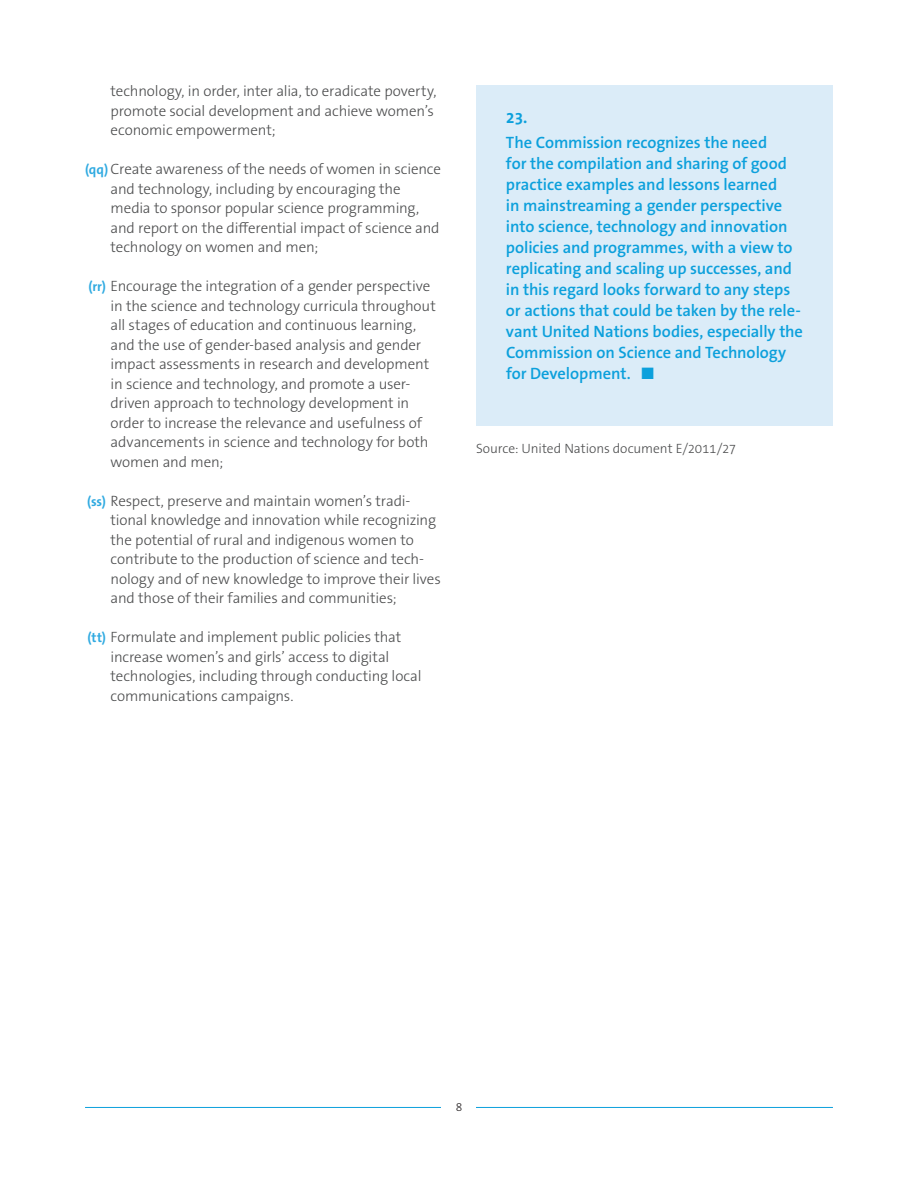
<style>
.page{position:relative;width:918px;height:1188px;background:#fff}
.page>*{position:absolute;margin:0;border:0;box-sizing:border-box;transform-origin:0 0}
.t1{font:600 16.5px/21px "The Sans B W6";letter-spacing:-.005em;color:#0ca0dc}
.t2{font:700 16.5px "The Sans B W7";color:#0ca0dc}
.t3{font:300 15px/19.5px "The Sans B W3";letter-spacing:-.01em;color:#4b4c4d}
.t4{font:300 13.5px "The Sans B W3";letter-spacing:-.005em;color:#4b4c4d}
.t5{font:300 12px "The Sans B W3";color:#231f20}
.s1{font-family:"The Sans B W7";font-weight:700;font-size:13.5px;color:#30aae1}
</style>
<div class="page">
<hr style="left:85px;top:1107px;width:748px;height:1px;background:#0ca0dc">
<div style="left:442px;top:1102px;width:34px;height:24px;background:#fff"></div>
<div style="left:476px;top:85px;width:357px;height:340px;background:#dbecf8"></div>
<p class="t3" style="left:111px;top:81px;width:327px">technology, in order, inter alia, to eradicate poverty, promote social development and achieve women’s economic empowerment;</p>
<p class="t3" style="left:111px;top:159px;width:332px;text-indent:-26px"><span class="s1">(qq)</span> Create awareness of the needs of women in science and technology, including by encouraging the media to sponsor popular science programming, and report on the differential impact of science and technology on women and men;</p>
<p class="t3" style="left:111px;top:276px;width:327px;text-indent:-22px"><span class="s1">(rr)</span> Encourage the integration of a gender perspective in the science and technology curricula throughout all stages of education and continuous learning, and the use of gender-based analysis and gender impact assessments in research and development in science and technology, and promote a user&shy;driven approach to technology development in order to increase the relevance and usefulness of advancements in science and technology for both women and men;</p>
<p class="t3" style="left:111px;top:491px;width:332px;text-indent:-23px"><span class="s1">(ss)</span> Respect, preserve and maintain women’s tradi&shy;tional knowledge and innovation while recognizing the potential of rural and indigenous women to contribute to the production of science and tech&shy;nology and of new knowledge to improve their lives and those of their families and communities;</p>
<p class="t3" style="left:111px;top:627px;width:313px;text-indent:-23px"><span class="s1">(tt)</span> Formulate and implement public policies that increase women’s and girls’ access to digital technologies, including through conducting local communications campaigns.</p>
<p class="t2" style="left:506px;top:107px;width:23px">23.</p>
<p class="t1" style="left:506px;top:132px;width:299px">The Commission recognizes the need<br>for the compilation and sharing of good practice examples and lessons learned<br>in mainstreaming a gender perspective into science, technology and innovation policies and programmes, with a view to replicating and scaling up successes, and in this regard looks forward to any steps or actions that could be taken by the rele&shy;vant United N ations bodies, especially the Commission on Science and Technology for Development. ■</p>
<p class="t4" style="left:476px;top:440px;width:262px">Source: United Nations document E/2011/27</p>
<p class="t5" style="left:456px;top:1099px;width:8px">8</p>
</div>
